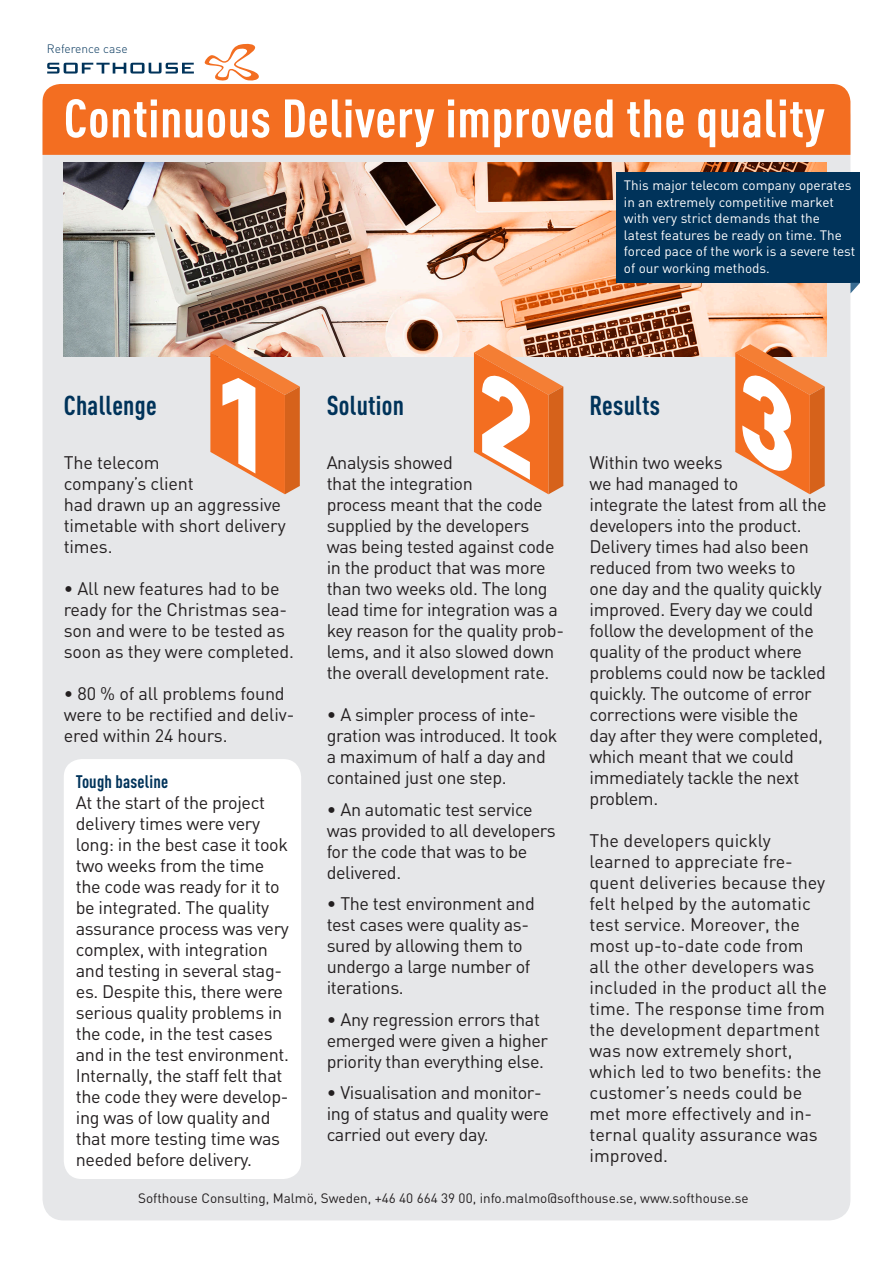
<style>
.page{position:relative;width:893px;height:1263px;background:#fff}
.page>*{position:absolute;margin:0;border:0;box-sizing:border-box;transform-origin:0 0}
.t1{font:700 53.25px "DIN Cond";letter-spacing:.015em;color:#fff}
.t2{font:700 27px "DIN Cond";letter-spacing:.01em;color:#00335a}
.t3{font:18px/21px "DIN";letter-spacing:-.02em;color:#231f20}
.t4{font:18px/21px "DIN";color:#231f20}
.t5{font:700 18px "DIN Cond";letter-spacing:.01em;color:#00335a}
.t6{font:13.5px/16.5px "DIN";color:#fff}
.t7{font:13.5px "DIN";color:#231f20}
.t8{font:300 12px "DIN";color:#00335a}
</style>
<div class="page">
<div style="left:43px;top:95px;width:807px;height:1125px;background:#e6e7e9;border-radius:21px"></div>
<img style="left:64px;top:163px;width:763px;height:193px">
<div style="left:43px;top:84px;width:807px;height:71px;background:#f36e21"></div>
<svg style="left:204px;top:43px;width:55px;height:38px"></svg>
<svg style="left:47px;top:63px;width:147px;height:11px"></svg>
<div style="left:617px;top:172px;width:243px;height:111px;background:#00335a"></div>
<svg style="left:850px;top:283px;width:10px;height:10px"></svg>
<div style="left:64px;top:759px;width:237px;height:420px;background:#fff;border-radius:18px"></div>
<svg style="left:210px;top:344px;width:90px;height:150px"></svg>
<svg style="left:474px;top:344px;width:141px;height:150px"></svg>
<svg style="left:735px;top:344px;width:90px;height:150px"></svg>
<p class="t8" style="left:47px;top:41px;width:82px">Reference case</p>
<p class="t1" style="left:64px;top:86px;width:762px">Continuous Delivery improved the quality</p>
<p class="t6" style="left:624px;top:177px;width:233px">This major telecom company operates in an extremely competitive market with very strict demands that the latest features be ready on time. The forced pace of the work is a severe test of our working methods.</p>
<p class="t2" style="left:64px;top:389px;width:94px">Challenge</p>
<p class="t3" style="left:64px;top:452px;width:223px">The telecom<br>company’s client<br>had drawn up an aggressive timetable with short delivery times.</p>
<p class="t3" style="left:64px;top:578px;width:232px">• All new features had to be ready for the Christmas sea&shy;son and were to be tested as soon as they were completed.</p>
<p class="t3" style="left:64px;top:683px;width:232px">• 80 % of all problems found were to be rectified and deliv&shy;ered within 24 hours.</p>
<p class="t5" style="left:76px;top:771px;width:94px">Tough baseline</p>
<p class="t3" style="left:76px;top:792px;width:215px">At the start of the project delivery times were very long: in the best case it took two weeks from the time the code was ready for it to be integrated. The quality assurance process was very complex, with integration and testing in several stag&shy;es. Despite this, there were serious quality problems in the code, in the test cases and in the test environment.<br>Internally, the staff felt that the code they were develop&shy;ing was of low quality and that more testing time was needed before delivery.</p>
<p class="t2" style="left:327px;top:389px;width:79px">Solution</p>
<p class="t2" style="left:590px;top:389px;width:72px">Results</p>
<p class="t3" style="left:327px;top:452px;width:239px">Analysis showed<br>that the integration<br>process meant that the code supplied by the developers was being tested against code in the product that was more than two weeks old. The long lead time for integration was a key reason for the quality prob&shy;lems, and it also slowed down the overall development rate.</p>
<p class="t3" style="left:327px;top:704px;width:232px">• A simpler process of inte&shy;gration was introduced. It took a maximum of half a day and contained just one step.</p>
<p class="t3" style="left:327px;top:798px;width:231px">• An automatic test service was provided to all developers for the code that was to be delivered.</p>
<p class="t3" style="left:327px;top:893px;width:210px">• The test environment and test cases were quality as&shy;sured by allowing them to undergo a large number of iterations.</p>
<p class="t3" style="left:327px;top:1008px;width:223px">• Any regression errors that emerged were given a higher priority than everything else.</p>
<p class="t3" style="left:327px;top:1082px;width:224px">• Visualisation and monitor&shy;ing of status and quality were carried out every day.</p>
<p class="t3" style="left:590px;top:452px;width:239px">Within two weeks<br>we had managed to<br>integrate the latest from all the developers into the product.<br>Delivery times had also been reduced from two weeks to one day and the quality quickly improved. Every day we could follow the development of the quality of the product where problems could now be tackled quickly. The outcome of error corrections were visible the day after they were completed, which meant that we could immediately tackle the next problem.</p>
<p class="t4" style="left:590px;top:830px;width:239px">The developers quickly learned to appreciate fre&shy;quent deliveries because they felt helped by the automatic test service. Moreover, the most up-to-date code from all the other developers was included in the product all the time. The response time from the development department was now extremely short, which led to two benefits: the customer’s needs could be met more effectively and in&shy;ternal quality assurance was improved.</p>
<p class="t7" style="left:138px;top:1189px;width:612px">Softhouse Consulting, Malmö, Sweden, +46 40 664 39 00, info.malmo@softhouse.se, www.softhouse.se</p>
</div>
